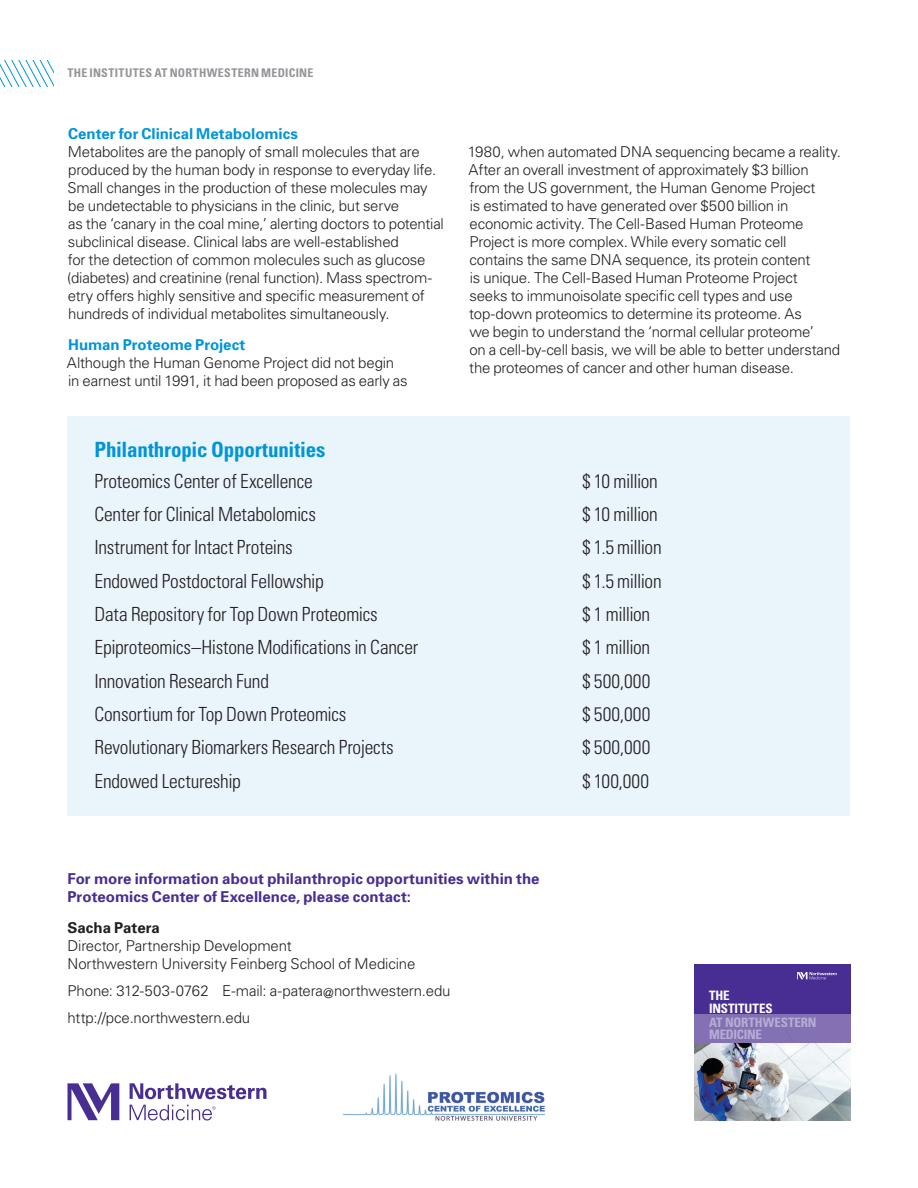
<style>
.page{position:relative;width:918px;height:1188px;background:#fff}
.page>*{position:absolute;margin:0;border:0;box-sizing:border-box;transform-origin:0 0}
.t1{font:700 condensed 21px "Univers";letter-spacing:-.01em;color:#0095d9}
.t2{font:300 condensed 19.5px "Univers";letter-spacing:-.01em;color:#231f20}
.t3{font:300 condensed 19.5px "Univers";letter-spacing:-.03em;color:#231f20}
.t4{font:300 condensed 19.5px "Univers";letter-spacing:-.035em;color:#231f20}
.t5{font:300 15px/18px "Univers";letter-spacing:-.015em;color:#231f20}
.t6{font:700 15px/18px "Univers";letter-spacing:.005em;color:#482e92}
.t7{font:700 15px "Univers";letter-spacing:-.005em;color:#0095d9}
.t8{font:700 15px "Univers";color:#231f20}
.t9{font:700 condensed 12.9px/12.9px "Univers";letter-spacing:-.015em;color:#b7add4}
.t10{font:700 condensed 12.9px/12.9px "Univers";color:#fff}
.t11{font:700 condensed 12px "Univers";letter-spacing:.025em;color:#939598}
</style>
<div class="page">
<svg style="left:130px;top:1083px;width:136px;height:16px"></svg>
<svg style="left:67px;top:1083px;width:52px;height:37px"></svg>
<svg style="left:130px;top:1105px;width:86px;height:16px"></svg>
<img style="left:695px;top:1043px;width:155px;height:77px">
<div style="left:695px;top:965px;width:155px;height:78px;background:#482e92"></div>
<div style="left:695px;top:1014px;width:155px;height:29px;background:#8371b3"></div>
<svg style="left:797px;top:972px;width:40px;height:7px"></svg>
<svg style="left:0;top:60px;width:54px;height:27px"></svg>
<div style="left:68px;top:416px;width:782px;height:399px;background:#eaf4fb"></div>
<img style="left:343px;top:1073px;width:203px;height:48px">
<p class="t11" style="left:68px;top:65px;width:247px">THE INSTITUTES AT NORTHWESTERN MEDICINE</p>
<p class="t7" style="left:68px;top:124px;width:231px">Center for Clinical Metabolomics</p>
<p class="t5" style="left:67px;top:142px;width:378px">Metabolites are the panoply of small molecules that are produced by the human body in response to everyday life.<br>Small changes in the production of these molecules may be undetectable to physicians in the clinic, but serve<br>as the ‘canary in the coal mine,’ alerting doctors to potential subclinical disease. Clinical labs are well-established<br>for the detection of common molecules such as glucose (diabetes) and creatinine (renal function). Mass spectrom&shy;etry offers highly sensitive and specific measurement of hundreds of individual metabolites simultaneously.</p>
<p class="t7" style="left:68px;top:335px;width:179px">Human Proteome Project</p>
<p class="t5" style="left:67px;top:353px;width:342px">Although the Human Genome Project did not begin in earnest until 1991, it had been proposed as early as</p>
<p class="t5" style="left:468px;top:142px;width:375px">1980, when automated DNA sequencing became a reality.<br>After an overall investment of approximately $3 billion from the US government, the Human Genome Project<br>is estimated to have generated over $500 billion in economic activity. The Cell-Based Human Proteome Project is more complex. While every somatic cell contains the same DNA sequence, its protein content<br>is unique. The Cell-Based Human Proteome Project<br>seeks to immunoisolate specific cell types and use top-down proteomics to determine its proteome. As<br>we begin to understand the ‘normal cellular proteome’<br>on a cell-by-cell basis, we will be able to better understand the proteomes of cancer and other human disease.</p>
<h1 class="t1" style="left:94px;top:437px;width:232px">Philanthropic Opportunities</h1>
<h2 class="t2" style="left:94px;top:469px;width:220px">Proteomics Center of Excellence</h2>
<h2 class="t4" style="left:582px;top:469px;width:77px">$ 10 million</h2>
<h2 class="t2" style="left:94px;top:503px;width:223px">Center for Clinical Metabolomics</h2>
<h2 class="t4" style="left:582px;top:503px;width:77px">$ 10 million</h2>
<h2 class="t2" style="left:94px;top:536px;width:200px">Instrument for Intact Proteins</h2>
<h2 class="t3" style="left:582px;top:536px;width:81px">$ 1.5 million</h2>
<h2 class="t2" style="left:94px;top:569px;width:231px">Endowed Postdoctoral Fellowship</h2>
<h2 class="t3" style="left:582px;top:569px;width:81px">$ 1.5 million</h2>
<h2 class="t2" style="left:94px;top:603px;width:285px">Data Repository for Top Down Proteomics</h2>
<h2 class="t3" style="left:582px;top:603px;width:70px">$ 1 million</h2>
<h2 class="t2" style="left:94px;top:636px;width:325px">Epiproteomics–Histone Modifications in Cancer</h2>
<h2 class="t3" style="left:582px;top:636px;width:70px">$ 1 million</h2>
<h2 class="t2" style="left:94px;top:669px;width:176px">Innovation Research Fund</h2>
<h2 class="t2" style="left:582px;top:669px;width:70px">$ 500,000</h2>
<h2 class="t2" style="left:94px;top:702px;width:254px">Consortium for Top Down Proteomics</h2>
<h2 class="t2" style="left:582px;top:702px;width:70px">$ 500,000</h2>
<h2 class="t2" style="left:94px;top:736px;width:301px">Revolutionary Biomarkers Research Projects</h2>
<h2 class="t2" style="left:582px;top:736px;width:70px">$ 500,000</h2>
<h2 class="t2" style="left:94px;top:769px;width:148px">Endowed Lectureship</h2>
<h2 class="t2" style="left:582px;top:769px;width:69px">$ 100,000</h2>
<p class="t6" style="left:68px;top:869px;width:474px">For more information about philanthropic opportunities within the<br>Proteomics Center of Excellence, please contact:</p>
<p class="t8" style="left:68px;top:918px;width:94px">Sacha Patera</p>
<p class="t5" style="left:68px;top:937px;width:349px">Director, Partnership Development<br>Northwestern University Feinberg School of Medicine</p>
<p class="t5" style="left:67px;top:977px;width:385px;line-height:27px">Phone: 312-503-0762 E-mail: a-patera<sub>@</sub>northwestern.edu http://pce.northwestern.edu</p>
<p class="t10" style="left:709px;top:989px;width:65px">THE<br>INSTITUTES</p>
<p class="t9" style="left:709px;top:1015px;width:109px">AT NORTHWESTERN<br>MEDICINE</p>
</div>
